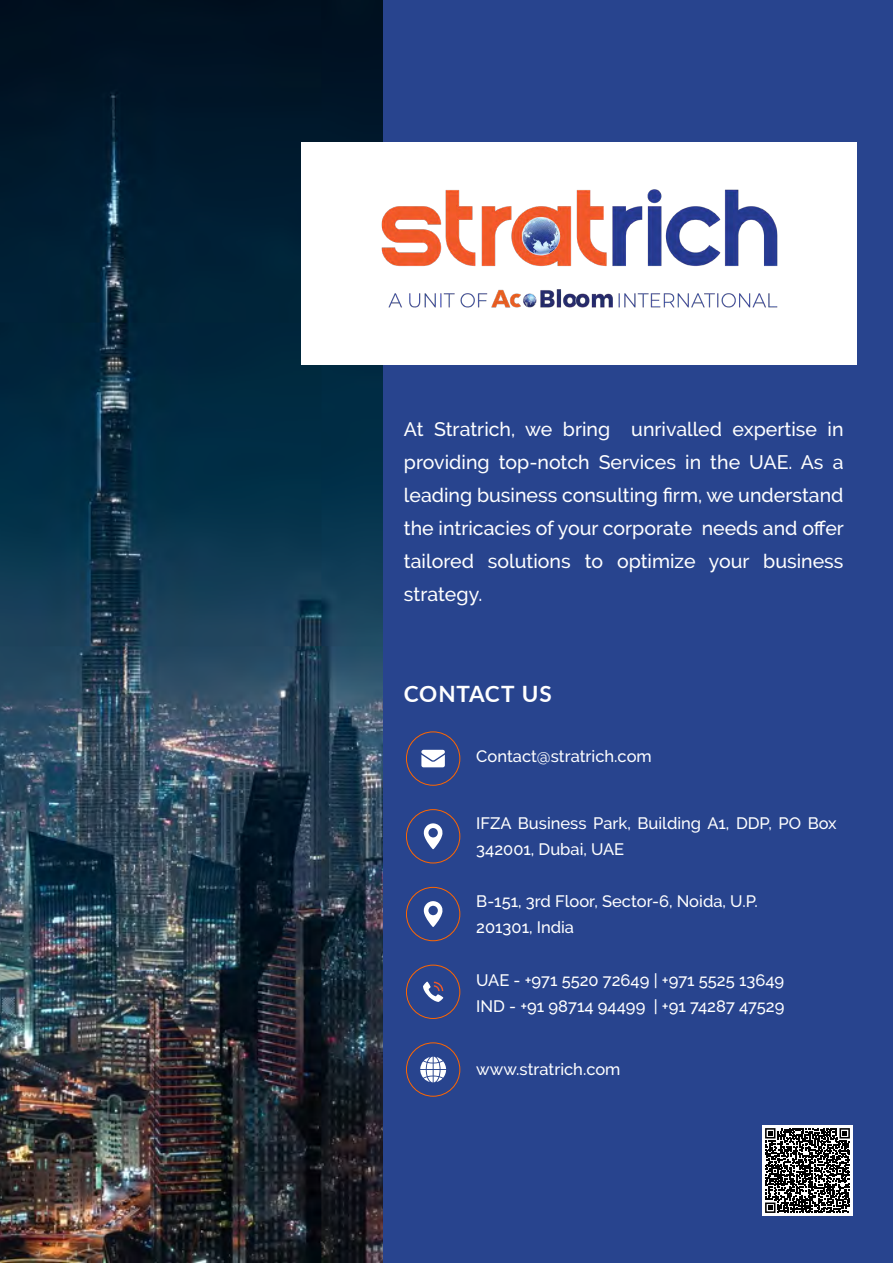
<style>
.page{position:relative;width:893px;height:1263px;background:#28448e}
.page>*{position:absolute;margin:0;border:0;box-sizing:border-box;transform-origin:0 0}
.t1{font:700 22.5px "Lato";letter-spacing:.03em;color:#fff}
.t2{font:500 19.5px/33px "Raleway";color:#fff;text-align:justify}
.t3{font:500 16.5px/25.5px "Raleway";color:#fff}
</style>
<div class="page">
<img style="left:0;top:0;width:382px;height:1263px">
<div style="left:302px;top:142px;width:555px;height:223px;background:#fff"></div>
<div style="left:406px;top:732px;width:54px;height:53px;border:1px solid #f60;border-radius:50%"></div>
<svg style="left:421px;top:750px;width:24px;height:17px"></svg>
<div style="left:406px;top:887px;width:54px;height:54px;border:1px solid #f60;border-radius:50%"></div>
<svg style="left:423px;top:901px;width:20px;height:26px"></svg>
<div style="left:406px;top:965px;width:54px;height:54px;border:1px solid #f60;border-radius:50%"></div>
<svg style="left:423px;top:981px;width:20px;height:21px"></svg>
<div style="left:406px;top:1042px;width:54px;height:54px;border:1px solid #f60;border-radius:50%"></div>
<svg style="left:420px;top:1057px;width:26px;height:25px"></svg>
<div style="left:762px;top:1125px;width:91px;height:91px;background:#fff"></div>
<svg style="left:765px;top:1128px;width:85px;height:85px"></svg>
<div style="left:406px;top:809px;width:54px;height:54px;border:1px solid #f60;border-radius:50%"></div>
<svg style="left:423px;top:823px;width:20px;height:26px"></svg>
<img style="left:381px;top:189px;width:397px;height:77px">
<img style="left:388px;top:289px;width:390px;height:19px">
<p class="t2" style="left:404px;top:413px;width:441px">At Stratrich, we bring unrivalled expertise in providing top-notch Services in the UAE. As a leading business consulting firm, we understand the intricacies of your corporate needs and offer tailored solutions to optimize your business strategy.</p>
<p class="t1" style="left:404px;top:677px;width:149px">CONTACT US</p>
<p class="t3" style="left:476px;top:743px;width:177px">Contact@stratrich.com</p>
<p class="t3" style="left:476px;top:811px;width:362px">IFZA Business Park, Building A1, DDP, PO Box<br>342001, Dubai, UAE</p>
<p class="t3" style="left:476px;top:888px;width:283px">B-151, 3rd Floor, Sector-6, Noida, U.P.<br>201301, India</p>
<p class="t3" style="left:476px;top:968px;width:310px">UAE - +971 5520 72649 | +971 5525 13649<br>IND - +91 98714 94499 | +91 74287 47529</p>
<p class="t3" style="left:476px;top:1057px;width:146px">www.stratrich.com</p>
</div>
